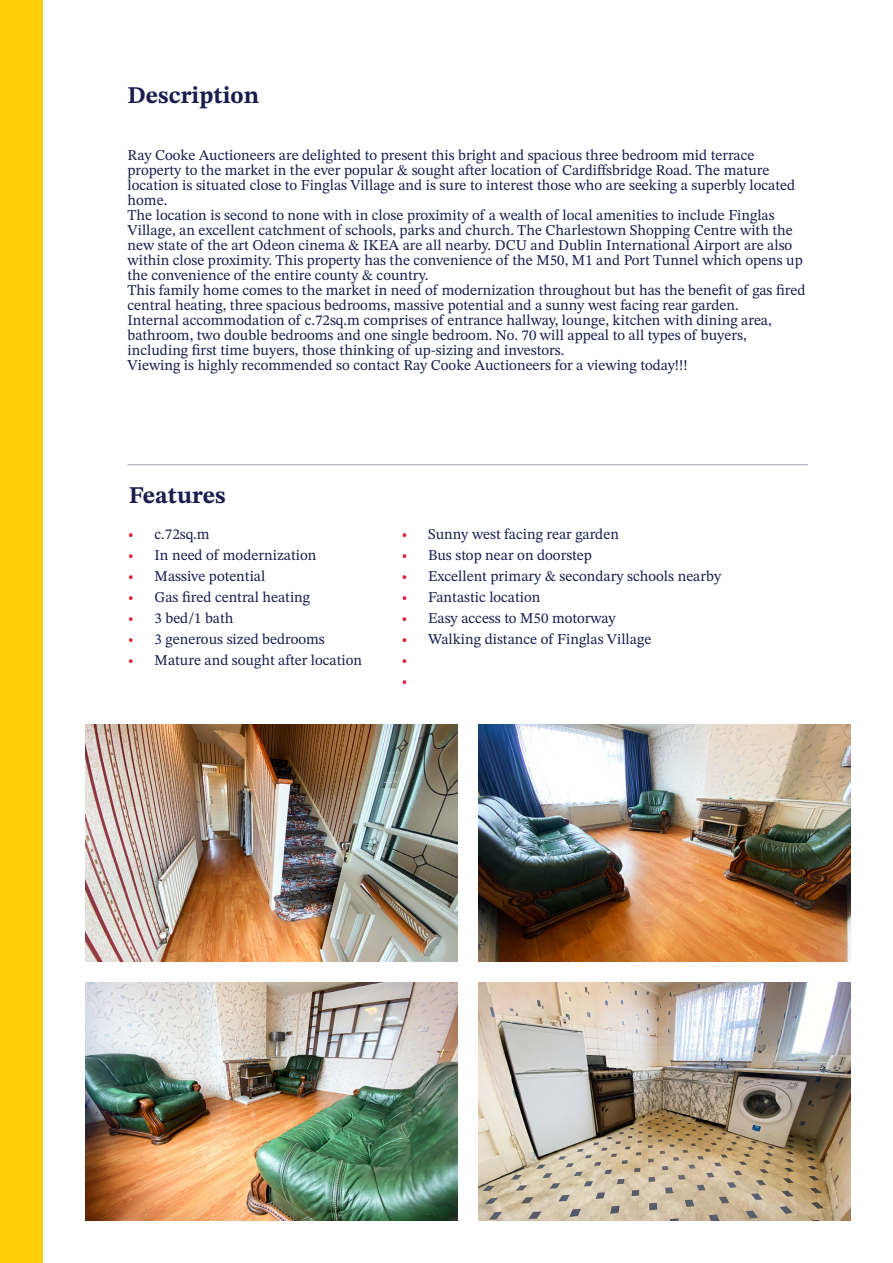
<style>
.page{position:relative;width:893px;height:1263px;background:#fff}
.page>*{position:absolute;margin:0;border:0;box-sizing:border-box;transform-origin:0 0}
.t1{font:700 24px "STIX Two Text";color:#1a1d4d}
.t2{font:15px/15px "STIX Two Text";color:#1a1d4d}
.t3{font:700 15px "STIX Two Text";color:#de1d34}
.s1{font-weight:700;color:#de1d34}
</style>
<div class="page">
<hr style="left:128px;top:464px;width:680px;height:1px;background:#a09db1">
<div style="left:0;top:0;width:43px;height:1263px;background:#fece08"></div>
<img style="left:85px;top:724px;width:372px;height:237px">
<img style="left:478px;top:983px;width:372px;height:237px">
<img style="left:478px;top:724px;width:372px;height:237px">
<img style="left:85px;top:983px;width:372px;height:237px">
<p class="t1" style="left:128px;top:78px;width:133px">Description</p>
<p class="t2" style="left:128px;top:147px;width:669px">Ray Cooke Auctioneers are delighted to present this bright and spacious three bedroom mid terrace property to the market in the ever popular &amp; sought after location of Cardiffsbridge Road. The mature location is situated close to Finglas Village and is sure to interest those who are seeking a superbly located home.</p>
<p class="t2" style="left:128px;top:207px;width:677px">The location is second to none with in close proximity of a wealth of local amenities to include Finglas Village, an excellent catchment of schools, parks and church. The Charlestown Shopping Centre with the new state of the art Odeon cinema &amp; IKEA are all nearby. DCU and Dublin International Airport are also within close proximity. This property has the convenience of the M50, M1 and Port Tunnel which opens up the convenience of the entire county &amp; country.</p>
<p class="t2" style="left:128px;top:282px;width:679px">This family home comes to the market in need of modernization throughout but has the benefit of gas fired central heating, three spacious bedrooms, massive potential and a sunny west facing rear garden.</p>
<p class="t2" style="left:128px;top:312px;width:646px">Internal accommodation of c.72sq.m comprises of entrance hallway, lounge, kitchen with dining area, bathroom, two double bedrooms and one single bedroom. No. 70 will appeal to all types of buyers, including first time buyers, those thinking of up-sizing and investors.</p>
<p class="t2" style="left:128px;top:357px;width:562px">Viewing is highly recommended so contact Ray Cooke Auctioneers for a viewing today!!!</p>
<p class="t1" style="left:129px;top:478px;width:98px">Features</p>
<p class="t2" style="left:128px;top:526px;width:84px"><span class="s1">•</span> c.72sq.m</p>
<p class="t2" style="left:128px;top:547px;width:190px"><span class="s1">•</span> In need of modernization</p>
<p class="t2" style="left:128px;top:568px;width:139px"><span class="s1">•</span> Massive potential</p>
<p class="t2" style="left:128px;top:589px;width:184px"><span class="s1">•</span> Gas fired central heating</p>
<p class="t2" style="left:128px;top:610px;width:107px"><span class="s1">•</span> 3 bed/1 bath</p>
<p class="t2" style="left:128px;top:631px;width:199px"><span class="s1">•</span> 3 generous sized bedrooms</p>
<p class="t2" style="left:128px;top:652px;width:236px"><span class="s1">•</span> Mature and sought after location</p>
<p class="t2" style="left:401px;top:526px;width:219px"><span class="s1">•</span> Sunny west facing rear garden</p>
<p class="t2" style="left:401px;top:547px;width:192px"><span class="s1">•</span> Bus stop near on doorstep</p>
<p class="t2" style="left:401px;top:568px;width:322px"><span class="s1">•</span> Excellent primary &amp; secondary schools nearby</p>
<p class="t2" style="left:401px;top:589px;width:141px"><span class="s1">•</span> Fantastic location</p>
<p class="t2" style="left:401px;top:610px;width:216px"><span class="s1">•</span> Easy access to M50 motorway</p>
<p class="t2" style="left:401px;top:631px;width:252px"><span class="s1">•</span> Walking distance of Finglas Village</p>
<p class="t3" style="left:401px;top:649px;width:8px">•</p>
<p class="t3" style="left:401px;top:670px;width:8px">•</p>
</div>
